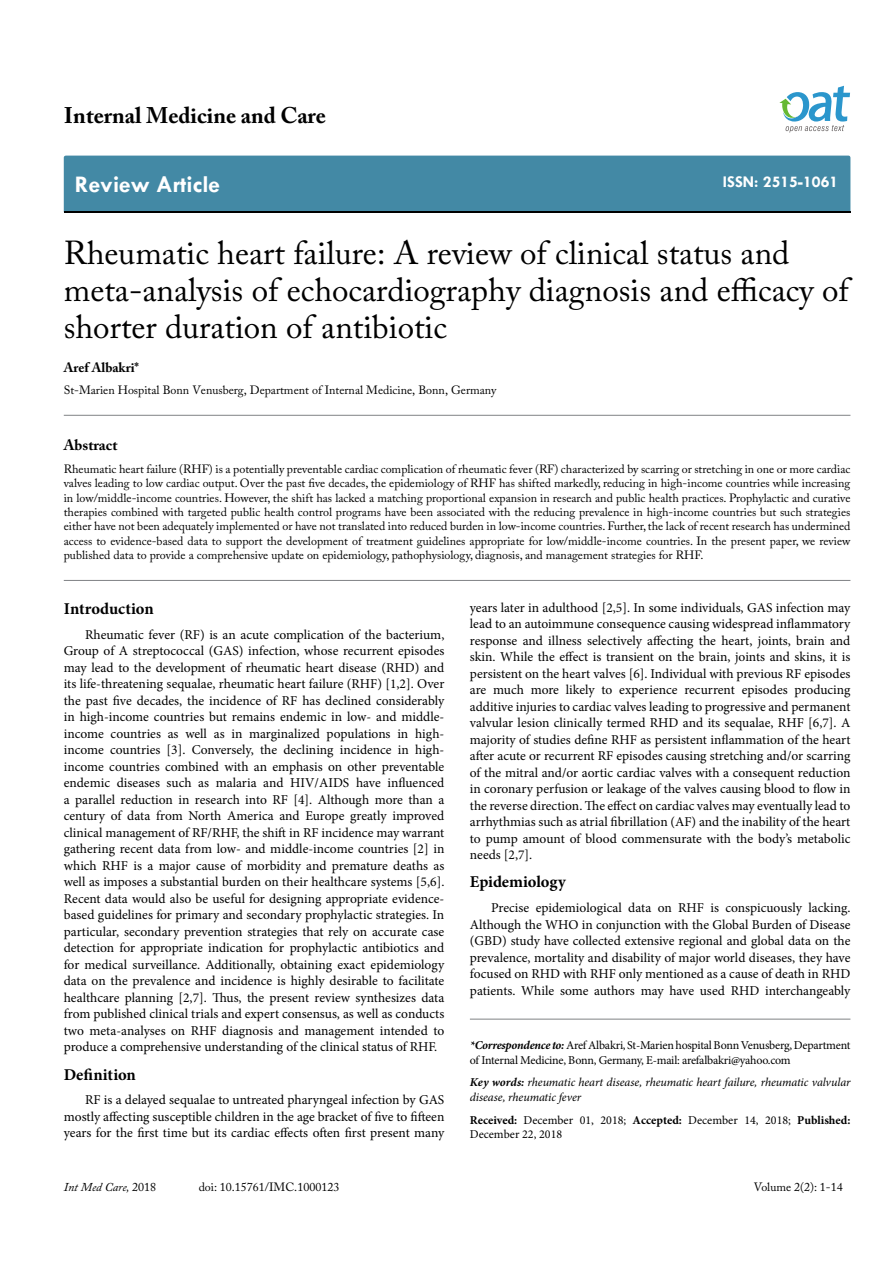
<style>
.page{position:relative;width:893px;height:1263px;background:#fff}
.page>*{position:absolute;margin:0;border:0;box-sizing:border-box;transform-origin:0 0}
.t1{font:33px/37.5px "Adobe Caslon Pro";color:#000}
.t2{font:700 24px "Tw Cen";color:#fff}
.t3{font:700 22.5px "Adobe Caslon Pro";color:#000}
.t4{font:700 16.5px "Minion Pro";letter-spacing:-.005em;color:#000}
.t5{font:700 16.5px "Tw Cen";color:#fff}
.t6{font:700 15px "Adobe Caslon Pro";color:#000}
.t7{font:13.5px/16.5px "Minion Pro";letter-spacing:-.005em;color:#000;text-align:justify}
.t8{font:700 13.5px "Adobe Caslon Pro";color:#000}
.t9{font:12px/14.4px "Adobe Caslon Pro";color:#000;text-align:justify}
.t10{font:12px/14.4px "Minion Pro";letter-spacing:-.015em;color:#000}
.t11{font:italic 12px/14.4px "Minion Pro";letter-spacing:-.005em;color:#000}
.t12{font:italic 12px "Adobe Caslon Pro";color:#000}
.s1{font-weight:700;font-style:italic}
.s2{font-weight:700}
.s3{font-style:normal}
</style>
<div class="page">
<div style="left:64px;top:156px;width:786px;height:56px;background:#4389a5"></div>
<svg style="left:779px;top:86px;width:71px;height:47px"></svg>
<hr style="left:64px;top:580px;width:786px;height:1px;background:#808285">
<hr style="left:64px;top:415px;width:786px;height:1px;background:#808285">
<hr style="left:470px;top:1019px;width:380px;height:1px;background:#808285">
<h3 class="t3" style="left:64px;top:102px;width:263px">Internal Medicine and Care</h3>
<h2 class="t2" style="left:75px;top:170px;width:147px">Review Article</h2>
<p class="t5" style="left:723px;top:172px;width:117px">ISSN: 2515-1061</p>
<h1 class="t1" style="left:64px;top:233px;width:786px">Rheumatic heart failure: A review of clinical status and meta-analysis of echocardiography diagnosis and efficacy of shorter duration of antibiotic</h1>
<p class="t8" style="left:64px;top:359px;width:77px">Aref Albakri*</p>
<p class="t9" style="left:64px;top:383px;width:434px">St-Marien Hospital Bonn Venusberg, Department of Internal Medicine, Bonn, Germany</p>
<p class="t6" style="left:64px;top:436px;width:55px">Abstract</p>
<p class="t9" style="left:64px;top:461px;width:788px">Rheumatic heart failure (RHF) is a potentially preventable cardiac complication of rheumatic fever (RF) characterized by scarring or stretching in one or more cardiac valves leading to low cardiac output. Over the past five decades, the epidemiology of RHF has shifted markedly, reducing in high-income countries while increasing in low/middle-income countries. However, the shift has lacked a matching proportional expansion in research and public health practices. Prophylactic and curative therapies combined with targeted public health control programs have been associated with the reducing prevalence in high-income countries but such strategies either have not been adequately implemented or have not translated into reduced burden in low-income countries. Further, the lack of recent research has undermined access to evidence-based data to support the development of treatment guidelines appropriate for low/middle-income countries. In the present paper, we review published data to provide a comprehensive update on epidemiology, pathophysiology, diagnosis, and management strategies for RHF.</p>
<p class="t4" style="left:64px;top:597px;width:91px">Introduction</p>
<p class="t7" style="left:64px;top:626px;width:382px;text-indent:21px">Rheumatic fever (RF) is an acute complication of the bacterium, Group of A streptococcal (GAS) infection, whose recurrent episodes may lead to the development of rheumatic heart disease (RHD) and its life-threatening sequalae, rheumatic heart failure (RHF) [1,2]. Over the past five decades, the incidence of RF has declined considerably in high-income countries but remains endemic in low- and middle&shy;income countries as well as in marginalized populations in high&shy;income countries [3]. Conversely, the declining incidence in high&shy;income countries combined with an emphasis on other preventable endemic diseases such as malaria and HIV/AIDS have influenced a parallel reduction in research into RF [4]. Although more than a century of data from North America and Europe greatly improved clinical management of RF/RHF, the shift in RF incidence may warrant gathering recent data from low- and middle-income countries [2] in which RHF is a major cause of morbidity and premature deaths as well as imposes a substantial burden on their healthcare systems [5,6].<br>Recent data would also be useful for designing appropriate evidence&shy;based guidelines for primary and secondary prophylactic strategies. In particular, secondary prevention strategies that rely on accurate case detection for appropriate indication for prophylactic antibiotics and for medical surveillance. Additionally, obtaining exact epidemiology data on the prevalence and incidence is highly desirable to facilitate healthcare planning [2,7]. Thus, the present review synthesizes data from published clinical trials and expert consensus, as well as conducts two meta-analyses on RHF diagnosis and management intended to produce a comprehensive understanding of the clinical status of RHF.</p>
<p class="t4" style="left:64px;top:1063px;width:74px">Definition</p>
<p class="t7" style="left:64px;top:1092px;width:382px;text-indent:21px">RF is a delayed sequalae to untreated pharyngeal infection by GAS mostly affecting susceptible children in the age bracket of five to fifteen years for the first time but its cardiac effects often first present many</p>
<p class="t7" style="left:470px;top:599px;width:382px">years later in adulthood [2,5]. In some individuals, GAS infection may lead to an autoimmune consequence causing widespread inflammatory response and illness selectively affecting the heart, joints, brain and skin. While the effect is transient on the brain, joints and skins, it is persistent on the heart valves [6]. Individual with previous RF episodes are much more likely to experience recurrent episodes producing additive injuries to cardiac valves leading to progressive and permanent valvular lesion clinically termed RHD and its sequalae, RHF [6,7]. A majority of studies define RHF as persistent inflammation of the heart after acute or recurrent RF episodes causing stretching and/or scarring of the mitral and/or aortic cardiac valves with a consequent reduction in coronary perfusion or leakage of the valves causing blood to flow in the reverse direction. The effect on cardiac valves may eventually lead to arrhythmias such as atrial fibrillation (AF) and the inability of the heart to pump amount of blood commensurate with the body’s metabolic needs [2,7].</p>
<p class="t4" style="left:470px;top:870px;width:98px">Epidemiology</p>
<p class="t7" style="left:470px;top:900px;width:382px;text-indent:21px">Precise epidemiological data on RHF is conspicuously lacking.<br>Although the WHO in conjunction with the Global Burden of Disease (GBD) study have collected extensive regional and global data on the prevalence, mortality and disability of major world diseases, they have focused on RHD with RHF only mentioned as a cause of death in RHD patients. While some authors may have used RHD interchangeably</p>
<p class="t10" style="left:470px;top:1038px;width:382px"><span class="s1">*Correspondence to:</span> Aref Albakri, St-Marien hospital Bonn Venusberg, Department of Internal Medicine, Bonn, Germany, E-mail: arefalbakri@yahoo.com</p>
<p class="t11" style="left:470px;top:1075px;width:382px"><span class="s2">Key words:</span> rheumatic heart disease, rheumatic heart failure, rheumatic valvular disease, rheumatic fever</p>
<p class="t10" style="left:470px;top:1113px;width:382px"><span class="s2">Received:</span> December 01, 2018; <span class="s2">Accepted:</span> December 14, 2018; <span class="s2">Published:<br></span>December 22, 2018</p>
<p class="t12" style="left:64px;top:1180px;width:94px">Int Med Care, <span class="s3">2018</span></p>
<p class="t9" style="left:199px;top:1180px;width:142px">doi: 10.15761/IMC.1000123</p>
<p class="t9" style="left:754px;top:1180px;width:90px">Volume 2(2): 1-14</p>
</div>
